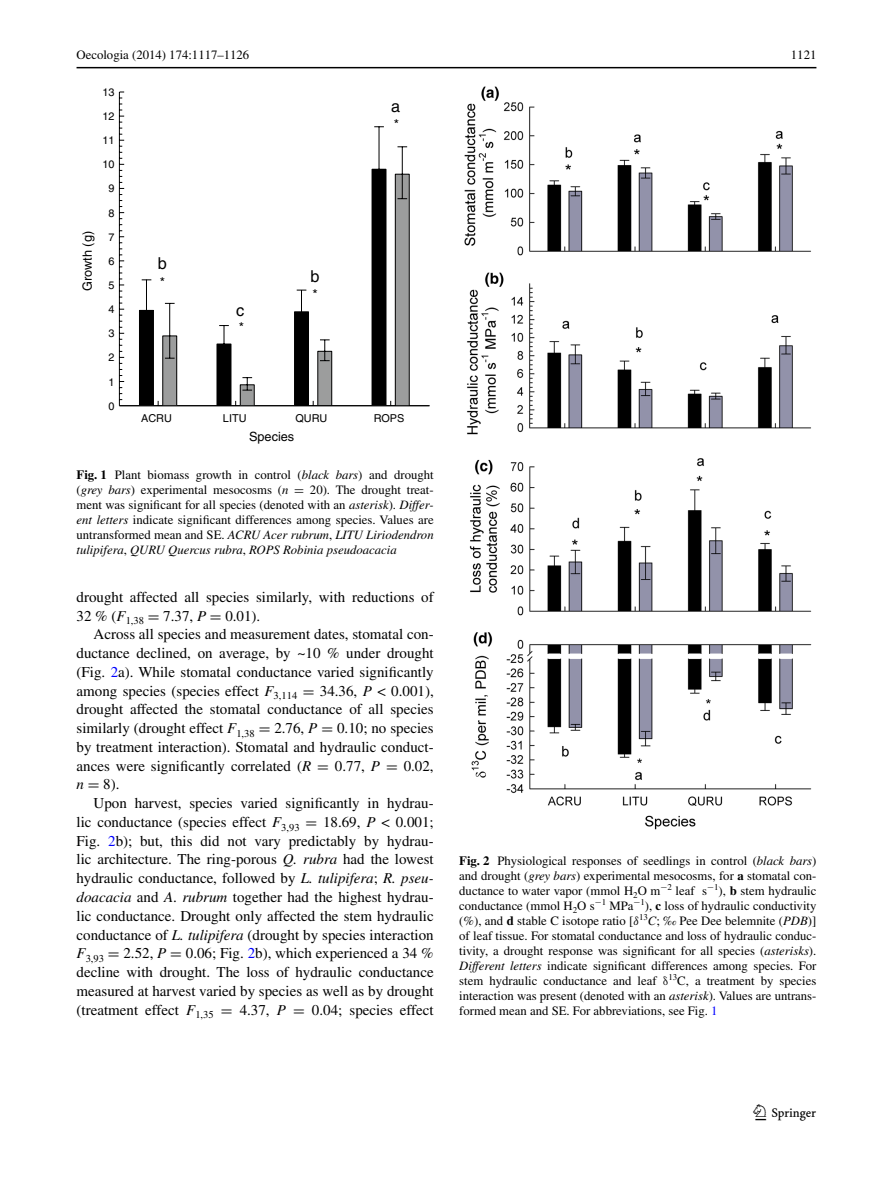
<style>
.page{position:relative;width:893px;height:1187px;background:#fff}
.page>*{position:absolute;margin:0;border:0;box-sizing:border-box;transform-origin:0 0}
.t1{font:22.5px "Springnew";color:#000}
.t2{font:16.35px "Helvetica";color:#000}
.t3{font:15px/18.8px "Times";color:#000;text-align:justify}
.t4{font:13.65px "Helvetica";color:#000}
.t5{font:12.75px/15px "Times";color:#000;text-align:justify}
.t6{font:12.75px "Helvetica";color:#000}
.t7{font:10.8px "Helvetica";color:#000}
.s1{font-weight:700}
.s2{font-style:italic}
.s3{font-family:"MTSY"}
.s4{color:#00f}
.s5{font-family:"MTMI"}
.s6{font-family:"MTGU"}
</style>
<div class="page">
<hr style="left:77px;top:67px;width:739px;height:1px;background:#000">
<hr style="left:119px;top:92px;width:1px;height:313px;background:#000">
<svg style="left:119px;top:116px;width:5px;height:30px"></svg>
<svg style="left:119px;top:91px;width:5px;height:19px"></svg>
<svg style="left:374px;top:126px;width:10px;height:20px"></svg>
<svg style="left:118px;top:146px;width:311px;height:260px"></svg>
<img style="left:464px;top:87px;width:347px;height:742px">
<p class="t5" style="left:77px;top:48px;width:174px">Oecologia (2014) 174:1117–1126</p>
<p class="t5" style="left:791px;top:48px;width:27px">1121</p>
<p class="t6" style="left:80px;top:291px;width:62px;rotate:-90deg">Growth (g)</p>
<p class="t7" style="left:103px;top:86px;width:14px">13</p>
<p class="t7" style="left:103px;top:110px;width:14px">12</p>
<p class="t7" style="left:103px;top:134px;width:14px">11</p>
<p class="t7" style="left:103px;top:158px;width:14px">10</p>
<p class="t7" style="left:109px;top:182px;width:8px">9</p>
<p class="t7" style="left:109px;top:206px;width:8px">8</p>
<p class="t7" style="left:109px;top:231px;width:8px">7</p>
<p class="t7" style="left:109px;top:255px;width:8px">6</p>
<p class="t7" style="left:109px;top:279px;width:8px">5</p>
<p class="t7" style="left:109px;top:303px;width:8px">4</p>
<p class="t7" style="left:109px;top:327px;width:8px">3</p>
<p class="t7" style="left:109px;top:351px;width:8px">2</p>
<p class="t7" style="left:109px;top:375px;width:8px">1</p>
<p class="t7" style="left:109px;top:399px;width:8px">0</p>
<p class="t2" style="left:391px;top:97px;width:11px">a</p>
<p class="t2" style="left:158px;top:253px;width:11px">b</p>
<p class="t4" style="left:160px;top:274px;width:7px">*</p>
<p class="t2" style="left:236px;top:301px;width:10px">c</p>
<p class="t4" style="left:239px;top:319px;width:7px">*</p>
<p class="t2" style="left:310px;top:266px;width:11px">b</p>
<p class="t4" style="left:312px;top:286px;width:7px">*</p>
<p class="t4" style="left:394px;top:117px;width:7px">*</p>
<p class="t7" style="left:141px;top:411px;width:32px">ACRU</p>
<p class="t7" style="left:223px;top:411px;width:25px">LITU</p>
<p class="t7" style="left:295px;top:411px;width:33px">QURU</p>
<p class="t7" style="left:374px;top:411px;width:32px">ROPS</p>
<p class="t6" style="left:249px;top:429px;width:47px">Species</p>
<p class="t5" style="left:77px;top:467px;width:359px"><span class="s1">Fig. 1</span> Plant biomass growth in control (<span class="s2">black bars</span>) and drought (<span class="s2">grey bars</span>) experimental mesocosms (<span class="s2">n</span> <span class="s3">=</span> 20). The drought treat&shy;ment was significant for all species (denoted with an <span class="s2">asterisk</span>). <span class="s2">Differ&shy;ent letters</span> indicate significant differences among species. Values are untransformed mean and SE . <span class="s2">ACRU Acer rubrum</span>, <span class="s2">LITU Liriodendron tulipifera</span>, <span class="s2">QURU Quercus rubra</span>, <span class="s2">ROPS Robinia pseudoacacia</span></p>
<p class="t3" style="left:77px;top:587px;width:359px">drought affected all species similarly, with reductions of<br>32 % (<span class="s2">F</span><sub>1,38</sub> <span class="s3">=</span> 7.37, <span class="s2">P</span> <span class="s3">=</span> 0.01).</p>
<p class="t3" style="left:77px;top:625px;width:359px;text-indent:17px">Across all species and measurement dates, stomatal con&shy;ductance declined, on average, by ~10 % under drought (Fig. <span class="s4">2</span>a). While stomatal conductance varied significantly among species (species effect <span class="s2">F</span><sub>3,114</sub> <span class="s3">=</span> 34.36, <span class="s2">P</span> &lt; 0.001), drought affected the stomatal conductance of all species similarly (drought effect <span class="s2">F</span><sub>1,38</sub> <span class="s3">=</span> 2.76, <span class="s2">P</span> <span class="s3">=</span> 0.10; no species by treatment interaction). Stomatal and hydraulic conduct&shy;ances were significantly correlated (<span class="s2">R</span> <span class="s3">=</span> 0.77, <span class="s2">P</span> <span class="s3">=</span> 0.02, <span class="s2">n</span> <span class="s3">=</span> 8).</p>
<p class="t3" style="left:77px;top:793px;width:359px;text-indent:17px">Upon harvest, species varied significantly in hydrau&shy;lic conductance (species effect <span class="s2">F</span><sub>3,93</sub> <span class="s3">=</span> 18.69, <span class="s2">P</span> &lt; 0.001; Fig. <span class="s4">2</span>b); but, this did not vary predictably by hydrau&shy;lic architecture. The ring-porous <span class="s2">Q. rubra</span> had the lowest hydraulic conductance, followed by <span class="s2">L. tulipifera</span>; <span class="s2">R. pseu&shy;doacacia</span> and <span class="s2">A</span>. <span class="s2">rubrum</span> together had the highest hydrau&shy;lic conductance. Drought only affected the stem hydraulic conductance of <span class="s2">L. tulipifera</span> (drought by species interaction <span class="s2">F</span><sub>3,93</sub> <span class="s3">=</span> 2.52, <span class="s2">P</span> <span class="s3">=</span> 0.06; Fig. <span class="s4">2</span>b), which experienced a 34 % decline with drought. The loss of hydraulic conductance measured at harvest varied by species as well as by drought (treatment effect <span class="s2">F</span><sub>1,35</sub> <span class="s3">=</span> 4.37, <span class="s2">P</span> <span class="s3">=</span> 0.04; species effect</p>
<p class="t5" style="left:459px;top:853px;width:359px"><span class="s1">Fig. 2</span> Physiological responses of seedlings in control (<span class="s2">black bars</span>) and drought (<span class="s2">grey bars</span>) experimental mesocosms, for <span class="s1">a</span> stomatal con&shy;ductance to water vapor (mmol H<sub>2</sub>O m<sup>−</sup><sup>2</sup> leaf s<sup>−</sup><sup>1</sup>), <span class="s1">b</span> stem hydraulic conductance (mmol H<sub>2</sub>O s<sup>−</sup><sup>1</sup> MPa<sup>−</sup><sup>1</sup>), <span class="s1">c</span> loss of hydraulic conductivity (%), and <span class="s1">d</span> stable C isotope ratio [<span class="s5">δ</span><sup>13</sup><span class="s2">C</span>; ‰ Pee Dee belemnite (<span class="s2">PDB</span>)] of leaf tissue. For stomatal conductance and loss of hydraulic conduc&shy;tivity, a drought response was significant for all species (<span class="s2">asterisks</span>).<br><span class="s2">Different letters</span> indicate significant differences among species. For stem hydraulic conductance and leaf <span class="s6">δ</span><sup>13</sup>C, a treatment by species interaction was present (denoted with an <span class="s2">asterisk</span>). Values are untrans&shy;formed mean and SE . For abbreviations, see Fig. <span class="s4">1</span></p>
<h1 class="t1" style="left:755px;top:1104px;width:62px">1 3</h1>
</div>
